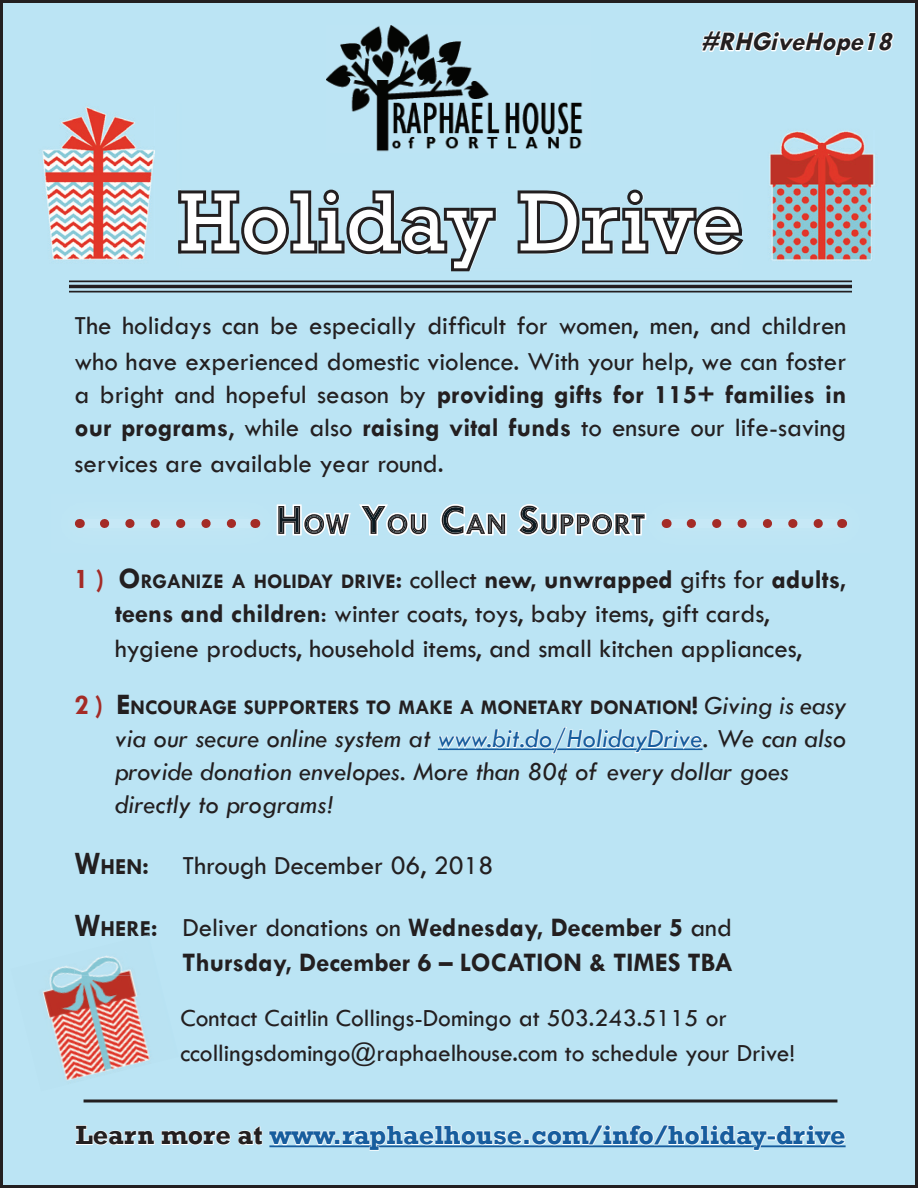
<style>
.page{position:relative;width:918px;height:1188px;background:#bbe4f4}
.page>*{position:absolute;margin:0;border:0;box-sizing:border-box;transform-origin:0 0}
.t1{font:84px "Rockwell";letter-spacing:.03em;color:#fff}
.t2{font:27px/34.5px "Tw Cen";color:#231f20}
.t3{font:700 27px/33px "Tw Cen";color:#231f20}
.t4{font:italic 27px/33px "Tw Cen";color:#231f20}
.t5{font:700 27px "Rockwell";color:#175d9e}
.t6{font:italic 700 27px "Tw Cen";color:#231f20}
.t7{font:25.5px/35.1px "Tw Cen";color:#231f20}
.t8{font:700 21px "Tw Cen";color:#231f20}
.s1{font-weight:400}
.s2{font-weight:700;font-size:28.8px;color:#a42b26}
.s3{font-weight:700;font-size:30px}
.s4{font-weight:700;font-size:21px}
.s5{font-weight:700}
.s6{font-size:28.8px;color:#a42b26}
.s7{font-size:30px}
.s8{font-size:27px}
.s9{font-weight:400;font-style:italic;font-size:27px}
.s10{color:#175d9e}
.s11{font-weight:700;font-size:33px}
.s12{font-weight:700;font-size:23.1px}
.s13{font-size:33px}
.s14{font-size:23.1px}
.s15{color:#231f20}
</style>
<div class="page">
<svg style="left:178px;top:190px;width:565px;height:81px;background:#8298a1"></svg>
<hr style="left:69px;top:281px;width:783px;height:1px;background:#231f20">
<hr style="left:69px;top:285px;width:783px;height:3px;background:#231f20">
<hr style="left:69px;top:291px;width:783px;height:1px;background:#231f20">
<svg style="left:437px;top:726px;width:266px;height:32px"></svg>
<hr style="left:84px;top:1100px;width:753px;height:2px;background:#231f20">
<hr style="left:269px;top:1145px;width:577px;height:2px;background:#175d9e">
<svg style="left:75px;top:1124px;width:693px;height:28px"></svg>
<div style="left:767px;top:1135px;width:9px;height:5px;border:2px solid #fff"></div>
<svg style="left:776px;top:1124px;width:71px;height:23px"></svg>
<div style="left:11px;top:936px;width:168px;height:155px;background:#bbe4f4"></div>
<img style="left:153px;top:953px;width:6px;height:23px">
<img style="left:38px;top:951px;width:115px;height:130px">
<img style="left:75px;top:953px;width:57px;height:23px">
<svg style="left:699px;top:27px;width:196px;height:31px"></svg>
<div style="left:16px;top:104px;width:165px;height:162px;background:#bbe4f4"></div>
<img style="left:178px;top:189px;width:3px;height:77px">
<img style="left:178px;top:190px;width:3px;height:64px">
<img style="left:43px;top:107px;width:111px;height:152px">
<div style="left:740px;top:100px;width:164px;height:165px;background:#bbe4f4"></div>
<img style="left:740px;top:189px;width:3px;height:76px">
<img style="left:740px;top:222px;width:3px;height:23px">
<img style="left:770px;top:131px;width:105px;height:130px">
<div style="left:51px;top:493px;width:819px;height:60px;background:#bce4f4"></div>
<img style="left:277px;top:504px;width:369px;height:32px">
<img style="left:539px;top:506px;width:106px;height:28px">
<img style="left:278px;top:506px;width:261px;height:28px">
<svg style="left:80px;top:519px;width:175px;height:9px"></svg>
<svg style="left:104px;top:519px;width:138px;height:9px"></svg>
<svg style="left:667px;top:519px;width:175px;height:9px"></svg>
<svg style="left:691px;top:519px;width:138px;height:9px"></svg>
<img style="left:326px;top:26px;width:264px;height:127px">
<p class="t6" style="left:700px;top:25px;width:200px">#RHGiveHope18</p>
<h1 class="t1" style="left:179px;top:174px;width:564px">Holiday Drive</h1>
<p class="t2" style="left:75px;top:307px;width:773px;line-height:36px">The holidays can be especially difficult for women, men, and children who have experienced domestic violence. With your help, we can foster</p>
<p class="t3" style="left:75px;top:377px;width:773px"><span class="s1">a bright and hopeful season by</span> providing gifts for 115+ families in our programs<span class="s1">, while also</span> raising vital funds <span class="s1">to ensure our life-saving</span></p>
<p class="t2" style="left:75px;top:446px;width:371px">services are available year round.</p>
<p class="t2" style="left:115px;top:562px;width:733px;text-indent:-41px"><span class="s2">1 )</span> <span class="s3">O</span><span class="s4">RGANIZE A HOLIDAY DRIVE</span><span class="s5">:</span> collect <span class="s5">new, unwrapped</span> gifts for <span class="s5">adults, teens and children</span>: winter coats, toys, baby items, gift cards, hygiene products, household items, and small kitchen appliances,</p>
<p class="t8" style="left:75px;top:695px;width:773px"><span class="s6">2 )</span> <span class="s7">E</span>NCOURAGE SUPPORTERS TO MAKE A MONETARY DONATION<span class="s8">!</span> <span class="s9">Giving is easy</span></p>
<p class="t4" style="left:115px;top:722px;width:733px">via our secure online system at <span class="s10">www.bit.do/HolidayDrive</span>. We can also provide donation envelopes. More than 80¢ of every dollar goes directly to programs!</p>
<p class="t2" style="left:75px;top:848px;width:420px"><span class="s11">W</span><span class="s12">HEN</span><span class="s5">:</span> Through December 06, 2018</p>
<p class="t3" style="left:75px;top:909px;width:660px;line-height:35.1px;text-align:right"><span class="s13">W</span><span class="s14">HERE</span>: <span class="s1">Deliver donations on</span> Wednesday, December 5 <span class="s1">and<br></span>Thursday, December 6 – LOCATION &amp; TIMES TBA</p>
<p class="t7" style="left:180px;top:1000px;width:616px">Contact Caitlin Collings-Domingo at 503.243.5115 or ccollingsdomingo@raphaelhouse.com to schedule your Drive!</p>
<p class="t5" style="left:75px;top:1119px;width:772px"><span class="s15">Learn more at</span> www.raphaelhouse.com/info/holiday-drive</p>
</div>
